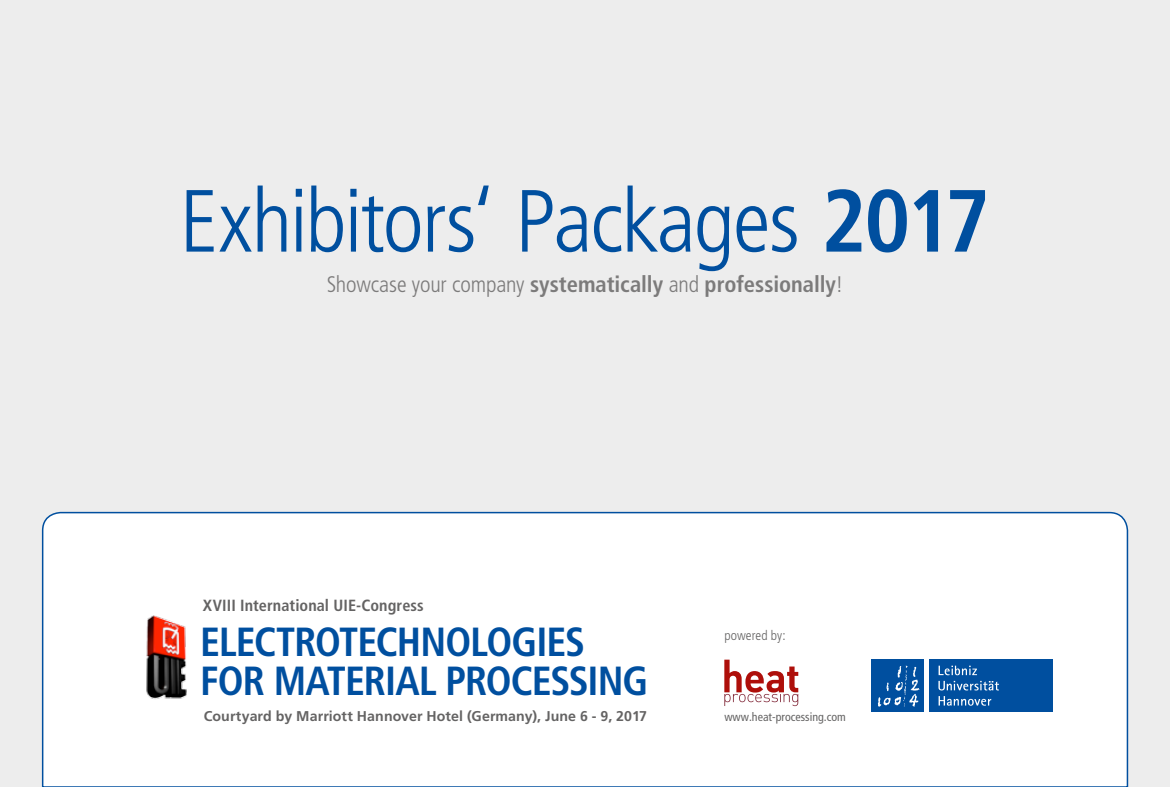
<style>
.page{position:relative;width:1170px;height:787px;background:#fff}
.page>*{position:absolute;margin:0;border:0;box-sizing:border-box;transform-origin:0 0}
.t1{font:300 condensed 88.05px "Frutiger LT Pro";letter-spacing:-.02em;color:#004f9f}
.t2{font:700 condensed 40.65px/38.7px "Frutiger LT Pro";letter-spacing:-.025em;color:#004f9f}
.t3{font:700 condensed 22.5px "Frutiger LT Pro";color:#7c7b7b}
.t4{font:700 condensed 16.2px "Frutiger LT Pro";letter-spacing:.005em;color:#646363}
.t5{font:700 14.1px "Frutiger LT Pro";letter-spacing:.005em;color:#646363}
.t6{font:300 condensed 13.5px "Frutiger LT Pro";letter-spacing:.005em;color:#646363}
.t7{font:condensed 12px "Frutiger LT Pro";color:#646363}
.s1{font-weight:700}
.s2{font-weight:300}
</style>
<div class="page">
<div style="left:0;top:0;width:1169px;height:787px;background:#ededed"></div>
<div style="left:41px;top:511px;width:1087px;height:276px;background:#fff"></div>
<div style="left:928px;top:659px;width:124px;height:52px;background:#004f9f"></div>
<div style="left:871px;top:659px;width:52px;height:52px;background:#004f9f"></div>
<svg style="left:938px;top:665px;width:38px;height:10px"></svg>
<svg style="left:938px;top:681px;width:60px;height:9px"></svg>
<svg style="left:938px;top:696px;width:53px;height:9px"></svg>
<svg style="left:877px;top:665px;width:42px;height:41px"></svg>
<svg style="left:724px;top:659px;width:74px;height:47px;background:#e2b1b0"></svg>
<img style="left:145px;top:614px;width:44px;height:89px">
<p class="t1" style="left:179px;top:171px;width:812px">Exhibitors‘ Packages <span class="s1">2017</span></p>
<p class="t3" style="left:327px;top:271px;width:518px"><span class="s2">Showcase your company</span> systematically <span class="s2">and</span> professionally<span class="s2">!</span></p>
<p class="t4" style="left:203px;top:595px;width:222px">XVIII International UIE-Congress</p>
<p class="t2" style="left:200px;top:623px;width:449px">ELECTROTECHNOLOGIES<br>FOR MATERIAL PROCESSING</p>
<p class="t6" style="left:724px;top:627px;width:63px">powered by:</p>
<p class="t5" style="left:204px;top:707px;width:445px">Courtyard by Marriott Hannover Hotel (Germany), June 6 - 9, 2017</p>
<p class="t7" style="left:724px;top:709px;width:123px">www.heat-processing.com</p>
</div>
